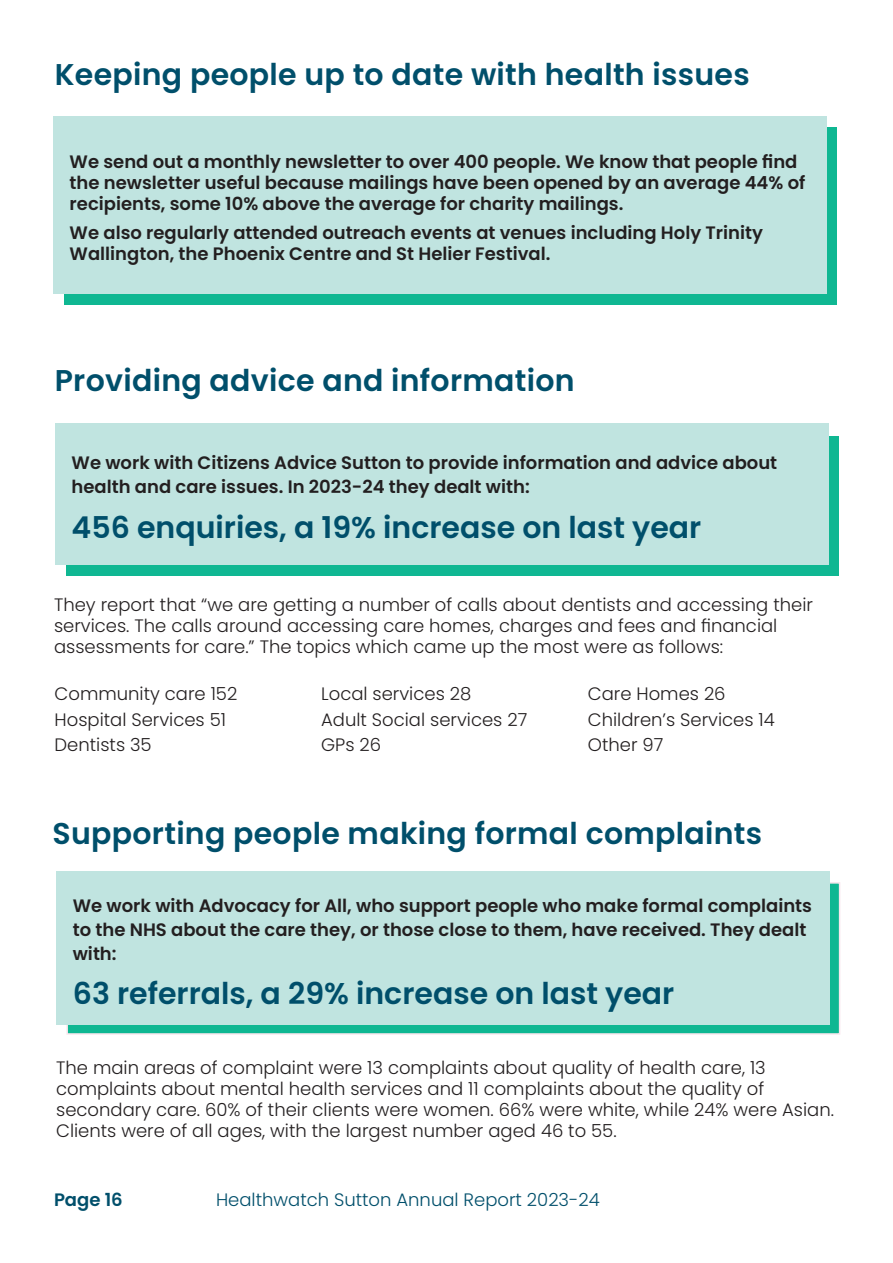
<style>
.page{position:relative;width:893px;height:1263px;background:#fff}
.page>*{position:absolute;margin:0;border:0;box-sizing:border-box;transform-origin:0 0}
.Box_Body{font:600 30px "Poppins";color:#004f6b}
.Section_Intro{font:600 30px "Poppins";letter-spacing:.01em;color:#004f6b}
.Section_Title{font:600 30px "Poppins";letter-spacing:.01em;color:#004f6b}
.Box_Body-2{font:300 18px/21px "Poppins";color:#231f20}
.Box_Body-3{font:600 18px/21px "Poppins";color:#231f20}
.t1{font:300 18px "Poppins";color:#004f6b}
.t2{font:600 18px "Poppins";color:#004f6b}
</style>
<div class="page">
<div style="left:64px;top:128px;width:772px;height:177px;background:#0fb792"></div>
<div style="left:53px;top:116px;width:773px;height:177px;background:#c0e4e0"></div>
<div style="left:66px;top:882px;width:774px;height:153px;background:#0fb792;border:2px solid #f9e6ed"></div>
<div style="left:56px;top:871px;width:774px;height:154px;background:#c0e4e0"></div>
<div style="left:66px;top:437px;width:772px;height:139px;background:#0fb792"></div>
<div style="left:55px;top:424px;width:773px;height:141px;background:#c0e4e0"></div>
<p class="Section_Title" style="left:55px;top:57px;width:696px">Keeping people up to date with health issues</p>
<p class="Box_Body-3" style="left:70px;top:151px;width:737px">We send out a monthly newsletter to over 400 people. We know that people find the newsletter useful because mailings have been opened by an average 44% of recipients, some 10% above the average for charity mailings.</p>
<p class="Box_Body-3" style="left:70px;top:223px;width:695px">We also regularly attended outreach events at venues including Holy Trinity<br>Wallington, the Phoenix Centre and St Helier Festival.</p>
<p class="Section_Intro" style="left:55px;top:363px;width:521px">Providing advice and information</p>
<p class="Box_Body-3" style="left:72px;top:451px;width:707px;line-height:24px">We work with Citizens Advice Sutton to provide information and advice about health and care issues. In 2023-24 they dealt with:</p>
<p class="Box_Body" style="left:72px;top:510px;width:631px">456 enquiries, a 19% increase on last year</p>
<p class="Box_Body-2" style="left:54px;top:594px;width:760px">They report that “we are getting a number of calls about dentists and accessing their services. The calls around accessing care homes, charges and fees and financial assessments for care.” The topics which came up the most were as follows:</p>
<p class="Box_Body-2" style="left:55px;top:684px;width:184px">Community care 152</p>
<p class="Box_Body-2" style="left:55px;top:709px;width:173px">Hospital Services 51</p>
<p class="Box_Body-2" style="left:55px;top:734px;width:99px">Dentists 35</p>
<p class="Box_Body-2" style="left:321px;top:684px;width:152px">Local services 28</p>
<p class="Box_Body-2" style="left:321px;top:709px;width:208px">Adult Social services 27</p>
<p class="Box_Body-2" style="left:321px;top:734px;width:61px">GPs 26</p>
<p class="Box_Body-2" style="left:588px;top:684px;width:139px">Care Homes 26</p>
<p class="Box_Body-2" style="left:588px;top:709px;width:189px">Children’s Services 14</p>
<p class="Box_Body-2" style="left:588px;top:734px;width:77px">Other 97</p>
<p class="Section_Intro" style="left:53px;top:816px;width:711px">Supporting people making formal complaints</p>
<p class="Box_Body-3" style="left:73px;top:893px;width:741px;line-height:24px">We work with Advocacy for All, who support people who make formal complaints to the NHS about the care they, or those close to them, have received. They dealt with:</p>
<p class="Box_Body" style="left:73px;top:976px;width:603px">63 referrals, a 29% increase on last year</p>
<p class="Box_Body-2" style="left:56px;top:1057px;width:779px">The main areas of complaint were 13 complaints about quality of health care, 13 complaints about mental health services and 11 complaints about the quality of secondary care. 60% of their clients were women. 66% were white, while 24% were Asian.<br>Clients were of all ages, with the largest number aged 46 to 55.</p>
<p class="t2" style="left:54px;top:1190px;width:70px">Page 16</p>
<p class="t1" style="left:216px;top:1190px;width:385px">Healthwatch Sutton Annual Report 2023-24</p>
</div>
